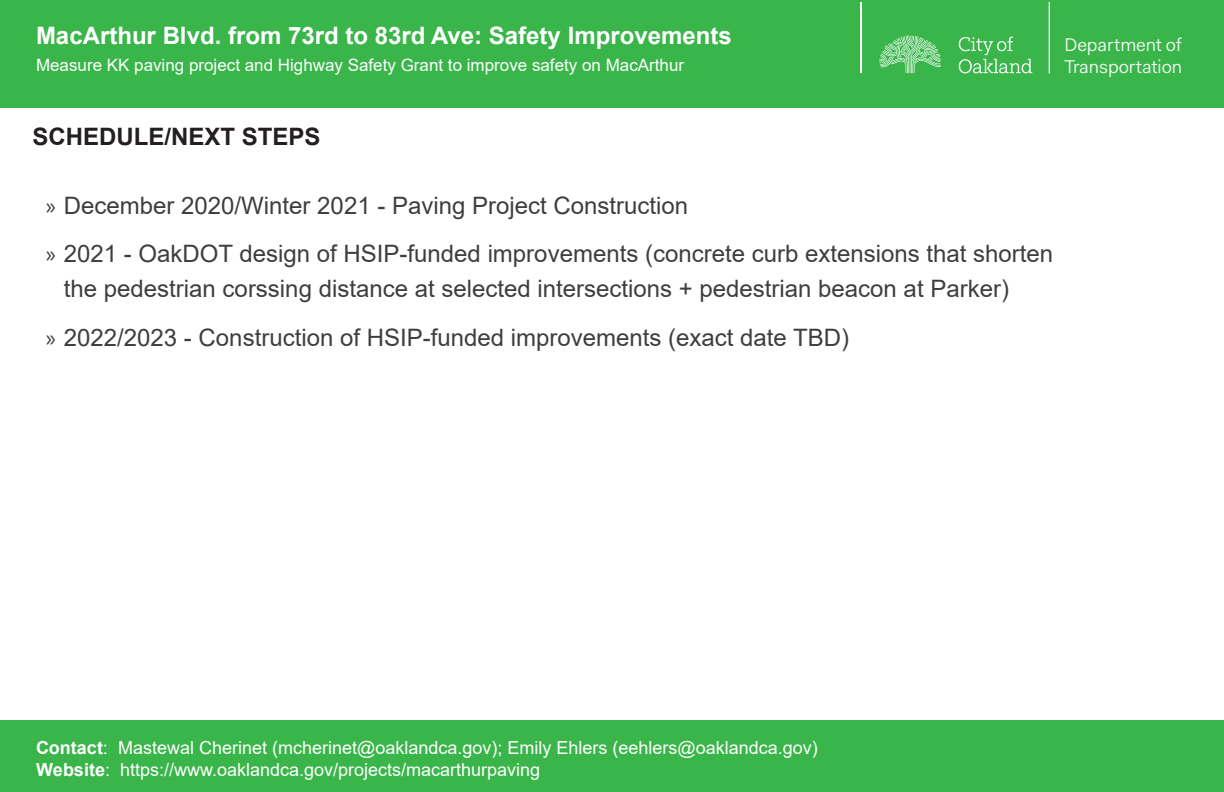
<style>
.page{position:relative;width:1224px;height:792px;background:#fff}
.page>*{position:absolute;margin:0;border:0;box-sizing:border-box;transform-origin:0 0}
.t1{font:24px/35px "Arial";color:#3e3e3f}
.t2{font:700 24px "Arial";color:#fff}
.Header_1{font:700 24px "Arial";color:#231f20}
.t3{font:18.5px/22.2px "Fakt Pro Blond";color:#fff}
.t4{font:18px/21.6px "Arial";color:#fff}
.t5{font:17px "Arial";color:#fff}
.s1{font-family:"Myriad Pro"}
.s2{font-weight:700}
.s3{font-style:inherit}
</style>
<div class="page">
<div style="left:0;top:0;width:1224px;height:108px;background:#39b54a"></div>
<svg style="left:879px;top:35px;width:62px;height:38px"></svg>
<svg style="left:959px;top:37px;width:73px;height:36px"></svg>
<hr style="left:860px;top:38px;width:1px;height:35px;background:#fff">
<hr style="left:860px;top:2px;width:1px;height:36px;background:#fff">
<hr style="left:1049px;top:2px;width:1px;height:71px;background:#fff">
<div style="left:0;top:720px;width:1224px;height:72px;background:#39b54a"></div>
<p class="t2" style="left:36px;top:19px;width:697px">MacArthur Blvd. from 73rd to 83rd Ave: Safety Improvements</p>
<p class="t5" style="left:36px;top:53px;width:650px">Measure KK paving project and Highway Safety Grant to improve safety on MacArthur</p>
<p class="t3" style="left:1065px;top:34px;width:119px">Department of<br>Transportation</p>
<p class="Header_1" style="left:32px;top:120px;width:290px">SCHEDULE/NEXT STEPS</p>
<p class="t1" style="left:46px;top:187px;width:644px"><span class="s1">»</span> December 2020/Winter 2021 - Paving Project Construction</p>
<p class="t1" style="left:64px;top:236px;width:991px;text-indent:-18px"><span class="s1">»</span> 2021 - OakDOT design of HSIP-funded improvements (concrete curb extensions that shorten the pedestrian corssing distance at selected intersections + pedestrian beacon at Parker)</p>
<p class="t1" style="left:46px;top:319px;width:805px"><span class="s1">»</span> 2022/2023 - Construction of HSIP-funded improvements (exact date TBD)</p>
<p class="t4" style="left:36px;top:737px;width:783px"><span class="s2">Contact</span>: <span class="s3">Mastewal Cherinet (mcherinet@oaklandca.gov);</span> Emily Ehlers <span class="s3">(</span>eehlers@oaklandca.gov<span class="s3">)<br></span><span class="s2">Website</span>: https://www.oaklandca.gov/projects/<span class="s3">macarthurpaving</span></p>
</div>
